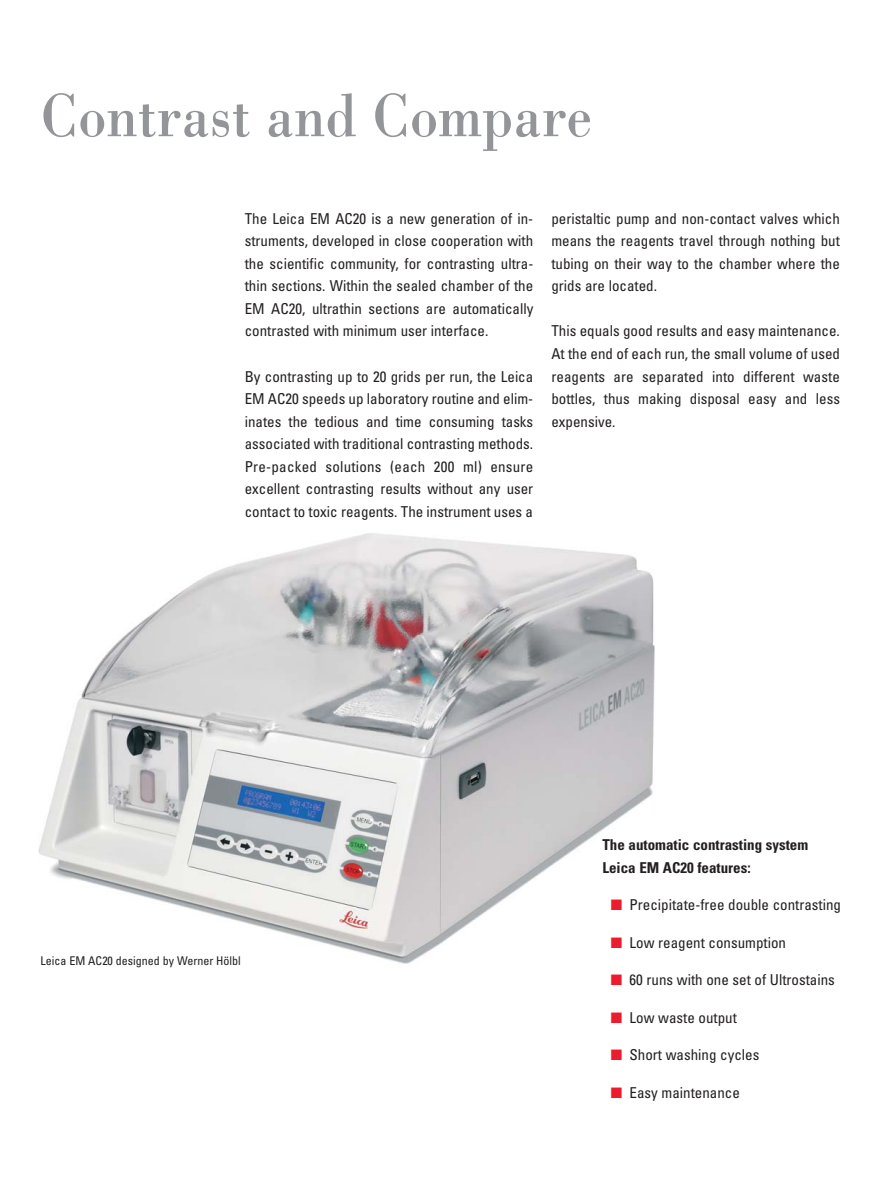
<style>
.page{position:relative;width:889px;height:1192px;background:#fff}
.page>*{position:absolute;margin:0;border:0;box-sizing:border-box;transform-origin:0 0}
.t1{font:63px "Leicana";color:#939598}
.t2{font:condensed 15px/22.5px "Univers";color:#231f20;text-align:justify}
.t3{font:700 condensed 15px/22.5px "Univers";color:#231f20}
.t4{font:condensed 12px "Univers";color:#231f20}
.s1{color:#ed1b2e}
</style>
<div class="page">
<svg style="left:38px;top:533px;width:617px;height:431px"></svg>
<h1 class="t1" style="left:40px;top:93px;width:553px">Contrast and Compare</h1>
<p class="t2" style="left:245px;top:209px;width:290px">The Leica EM AC20 is a new generation of in&shy;struments, developed in close cooperation with the scientific community, for contrasting ultra&shy;thin sections. Within the sealed chamber of the EM AC20, ultrathin sections are automatically contrasted with minimum user interface.</p>
<p class="t2" style="left:245px;top:366px;width:290px">By contrasting up to 20 grids per run, the Leica EM AC20 speeds up laboratory routine and elim&shy;inates the tedious and time consuming tasks associated with traditional contrasting methods.<br>Pre-packed solutions (each 200 ml) ensure excellent contrasting results without any user contact to toxic reagents. The instrument uses a</p>
<p class="t2" style="left:551px;top:209px;width:290px">peristaltic pump and non-contact valves which means the reagents travel through nothing but tubing on their way to the chamber where the grids are located.</p>
<p class="t2" style="left:551px;top:321px;width:290px">This equals good results and easy maintenance.<br>At the end of each run, the small volume of used reagents are separated into different waste bottles, thus making disposal easy and less expensive.</p>
<p class="t4" style="left:40px;top:956px;width:202px">Leica EM AC20 designed by Werner Hölbl</p>
<p class="t3" style="left:602px;top:835px;width:207px">The automatic contrasting system<br>Leica EM AC20 features:</p>
<p class="t2" style="left:611px;top:894px;width:232px"><span class="s1">■</span> Precipitate-free double contrasting</p>
<p class="t2" style="left:611px;top:932px;width:177px"><span class="s1">■</span> Low reagent consumption</p>
<p class="t2" style="left:611px;top:969px;width:225px"><span class="s1">■</span> 60 runs with one set of Ultrostains</p>
<p class="t2" style="left:611px;top:1007px;width:128px"><span class="s1">■</span> Low waste output</p>
<p class="t2" style="left:611px;top:1044px;width:150px"><span class="s1">■</span> Short washing cycles</p>
<p class="t2" style="left:611px;top:1082px;width:131px"><span class="s1">■</span> Easy maintenance</p>
</div>
